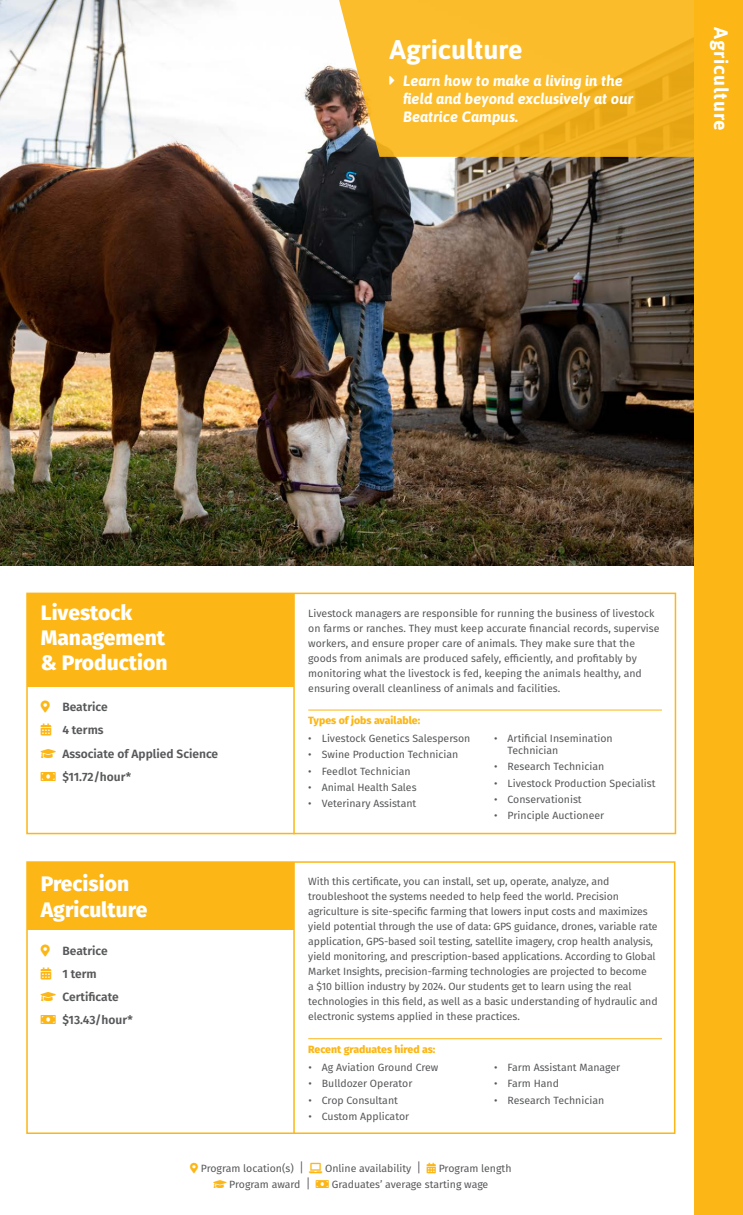
<style>
.page{position:relative;width:743px;height:1215px;background:#fff}
.page>*{position:absolute;margin:0;border:0;box-sizing:border-box;transform-origin:0 0}
.t1{font:700 27px "Asap";color:#fff}
.t2{font:800 21px/25.2px "Fira Sans";color:#fff}
.t3{font:700 19.5px "Asap";letter-spacing:.04em;color:#fff}
.t4{font:italic 700 15px/18px "Asap";color:#fff}
.t5{font:600 12px "Fira Sans";color:#57585a}
.Description{font:10.5px/15px "Fira Sans";letter-spacing:-.01em;color:#57585a}
.Subhead_Line_Above{font:800 10.5px "Fira Sans";color:#fcb615}
.s1{color:#fcb615}
.s2{font-size:13.2px}
</style>
<div class="page">
<img style="left:0;top:0;width:694px;height:566px">
<svg style="left:335px;top:0;width:359px;height:157px;background:#f0b42d"></svg>
<div style="left:694px;top:0;width:48px;height:1215px;background:#fcb615"></div>
<div style="left:26px;top:593px;width:650px;height:241px;border:2px solid #fcb615"></div>
<hr style="left:308px;top:710px;width:354px;height:1px;background:#fcb615">
<div style="left:27px;top:593px;width:267px;height:94px;background:#fcb615"></div>
<hr style="left:293px;top:593px;width:2px;height:241px;background:#fcb615">
<div style="left:26px;top:861px;width:649px;height:273px;border:2px solid #fcb615"></div>
<hr style="left:308px;top:1038px;width:354px;height:1px;background:#fcb615">
<div style="left:27px;top:862px;width:267px;height:68px;background:#fcb615"></div>
<hr style="left:293px;top:862px;width:2px;height:271px;background:#fcb615">
<svg style="left:389px;top:76px;width:5px;height:9px"></svg>
<p class="t1" style="left:389px;top:30px;width:135px">Agriculture</p>
<p class="t4" style="left:403px;top:71px;width:232px">Learn how to make a living in the field and beyond exclusively at our<br>Beatrice Campus.</p>
<p class="t3" style="left:735px;top:27px;width:105px;rotate:90deg">Agriculture</p>
<p class="t2" style="left:41px;top:598px;width:128px">Livestock<br>Management &amp; Production</p>
<p class="t5" style="left:62px;top:697px;width:47px">Beatrice</p>
<p class="t5" style="left:41px;top:720px;width:64px"><span class="s1">▲</span> 4 terms</p>
<p class="t5" style="left:62px;top:744px;width:157px">Associate of Applied Science</p>
<p class="t5" style="left:62px;top:767px;width:70px">$11.72/hour*</p>
<p class="t2" style="left:41px;top:870px;width:108px">Precision<br>Agriculture</p>
<p class="t5" style="left:62px;top:941px;width:47px">Beatrice</p>
<p class="t5" style="left:41px;top:964px;width:57px"><span class="s1">▲</span> 1 term</p>
<p class="t5" style="left:62px;top:987px;width:58px">Certificate</p>
<p class="t5" style="left:62px;top:1010px;width:72px">$13.43/hour*</p>
<p class="Description" style="left:308px;top:605px;width:352px">Livestock managers are responsible for running the business of livestock on farms or ranches. They must keep accurate financial records, supervise workers, and ensure proper care of animals. They make sure that the goods from animals are produced safely, efficiently, and profitably by monitoring what the livestock is fed, keeping the animals healthy, and ensuring overall cleanliness of animals and facilities.</p>
<p class="Subhead_Line_Above" style="left:308px;top:711px;width:113px">Types of jobs available:</p>
<p class="Description" style="left:308px;top:731px;width:164px">• Livestock Genetics Salesperson</p>
<p class="Description" style="left:308px;top:747px;width:152px">• Swine Production Technician</p>
<p class="Description" style="left:308px;top:763px;width:104px">• Feedlot Technician</p>
<p class="Description" style="left:308px;top:780px;width:110px">• Animal Health Sales</p>
<p class="Description" style="left:308px;top:796px;width:109px">• Veterinary Assistant</p>
<p class="Description" style="left:507px;top:732px;width:107px;line-height:12px;text-indent:-14px">• Artificial Insemination<br>Technician</p>
<p class="Description" style="left:494px;top:759px;width:112px">• Research Technician</p>
<p class="Description" style="left:494px;top:775px;width:163px">• Livestock Production Specialist</p>
<p class="Description" style="left:494px;top:792px;width:89px">• Conservationist</p>
<p class="Description" style="left:494px;top:808px;width:111px">• Principle Auctioneer</p>
<p class="Description" style="left:308px;top:874px;width:351px">With this certificate, you can install, set up, operate, analyze, and troubleshoot the systems needed to help feed the world. Precision agriculture is site-specific farming that lowers input costs and maximizes yield potential through the use of data: GPS guidance, drones, variable rate application, GPS-based soil testing, satellite imagery, crop health analysis, yield monitoring, and prescription-based applications. According to Global Market Insights, precision-farming technologies are projected to become<br>a $10 billion industry by 2024. Our students get to learn using the real technologies in this field, as well as a basic understanding of hydraulic and electronic systems applied in these practices.</p>
<p class="Subhead_Line_Above" style="left:308px;top:1040px;width:129px">Recent graduates hired as:</p>
<p class="Description" style="left:308px;top:1059px;width:131px">• Ag Aviation Ground Crew</p>
<p class="Description" style="left:308px;top:1076px;width:105px">• Bulldozer Operator</p>
<p class="Description" style="left:308px;top:1092px;width:91px">• Crop Consultant</p>
<p class="Description" style="left:308px;top:1108px;width:102px">• Custom Applicator</p>
<p class="Description" style="left:494px;top:1059px;width:128px">• Farm Assistant Manager</p>
<p class="Description" style="left:494px;top:1076px;width:66px">• Farm Hand</p>
<p class="Description" style="left:494px;top:1092px;width:112px">• Research Technician</p>
<p class="Description" style="left:201px;top:1160px;width:104px">Program location(s) <span class="s2">|</span></p>
<p class="Description" style="left:325px;top:1160px;width:188px">Online availability <span class="s2">|</span> <span class="s1">▲</span> Program length</p>
<p class="Description" style="left:229px;top:1177px;width:82px">Program award <span class="s2">|</span></p>
<p class="Description" style="left:332px;top:1177px;width:158px">Graduates’ average starting wage</p>
</div>
